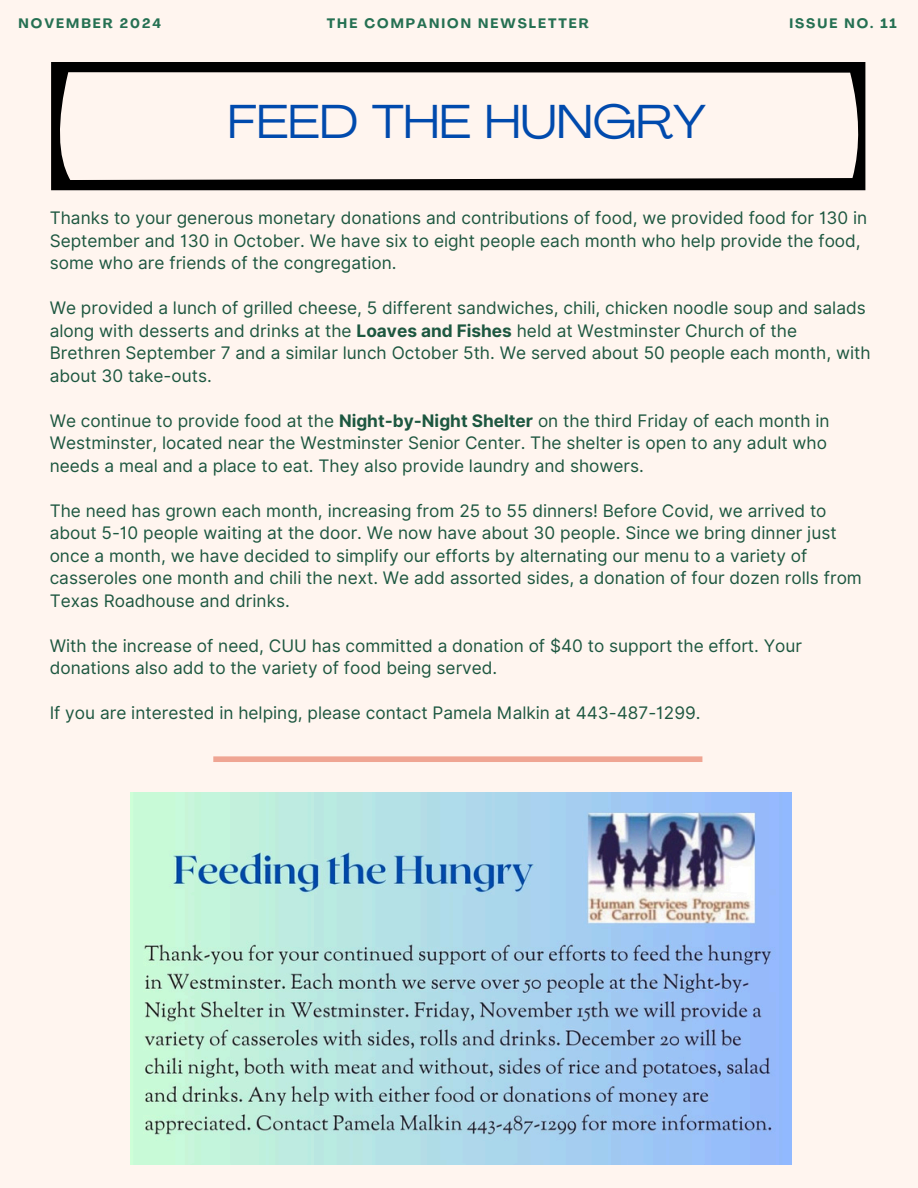
<style>
.page{position:relative;width:918px;height:1188px;background:#fff5ef}
.page>*{position:absolute;margin:0;border:0;box-sizing:border-box;transform-origin:0 0}
.t1{font:expanded 47.1px "Agrandir";color:#004aad}
.t2{font:17.25px/22.5px "Inter";color:#1d5740}
.t3{font:700 13.5px "Agrandir";letter-spacing:.15em;color:#257052}
.s1{font-weight:700}
</style>
<div class="page">
<div style="left:213px;top:756px;width:489px;height:6px;background:#efa593"></div>
<svg style="left:51px;top:62px;width:814px;height:128px"></svg>
<img style="left:131px;top:792px;width:660px;height:373px">
<h2 class="t3" style="left:19px;top:18px;width:144px">NOVEMBER 2024</h2>
<h2 class="t3" style="left:327px;top:18px;width:264px">THE COMPANION NEWSLETTER</h2>
<h2 class="t1" style="left:228px;top:103px;width:480px">FEED THE HUNGRY</h2>
<h2 class="t3" style="left:789px;top:18px;width:109px">ISSUE NO. 11</h2>
<p class="t2" style="left:50px;top:207px;width:819px">Thanks to your generous monetary donations and contributions of food, we provided food for 130 in<br>September and 130 in October. We have six to eight people each month who help provide the food, some who are friends of the congregation.</p>
<p class="t2" style="left:50px;top:297px;width:822px">We provided a lunch of grilled cheese, 5 different sandwiches, chili, chicken noodle soup and salads along with desserts and drinks at the <span class="s1">Loaves and Fishes</span> held at Westminster Church of the Brethren September 7 and a similar lunch October 5th. We served about 50 people each month, with about 30 take-outs.</p>
<p class="t2" style="left:50px;top:409px;width:781px">We continue to provide food at the <span class="s1">Night-by-Night Shelter</span> on the third Friday of each month in<br>Westminster, located near the Westminster Senior Center. The shelter is open to any adult who needs a meal and a place to eat. They also provide laundry and showers.</p>
<p class="t2" style="left:50px;top:499px;width:814px">The need has grown each month, increasing from 25 to 55 dinners! Before Covid, we arrived to about 5-10 people waiting at the door. We now have about 30 people. Since we bring dinner just once a month, we have decided to simplify our efforts by alternating our menu to a variety of casseroles one month and chili the next. We add assorted sides, a donation of four dozen rolls from Texas Roadhouse and drinks.</p>
<h1 class="t2" style="left:50px;top:634px;width:754px">With the increase of need, CUU has committed a donation of $40 to support the effort. Your donations also add to the variety of food being served.</h1>
<h2 class="t2" style="left:50px;top:702px;width:652px">If you are interested in helping, please contact Pamela Malkin at 443-487-1299.</h2>
</div>
